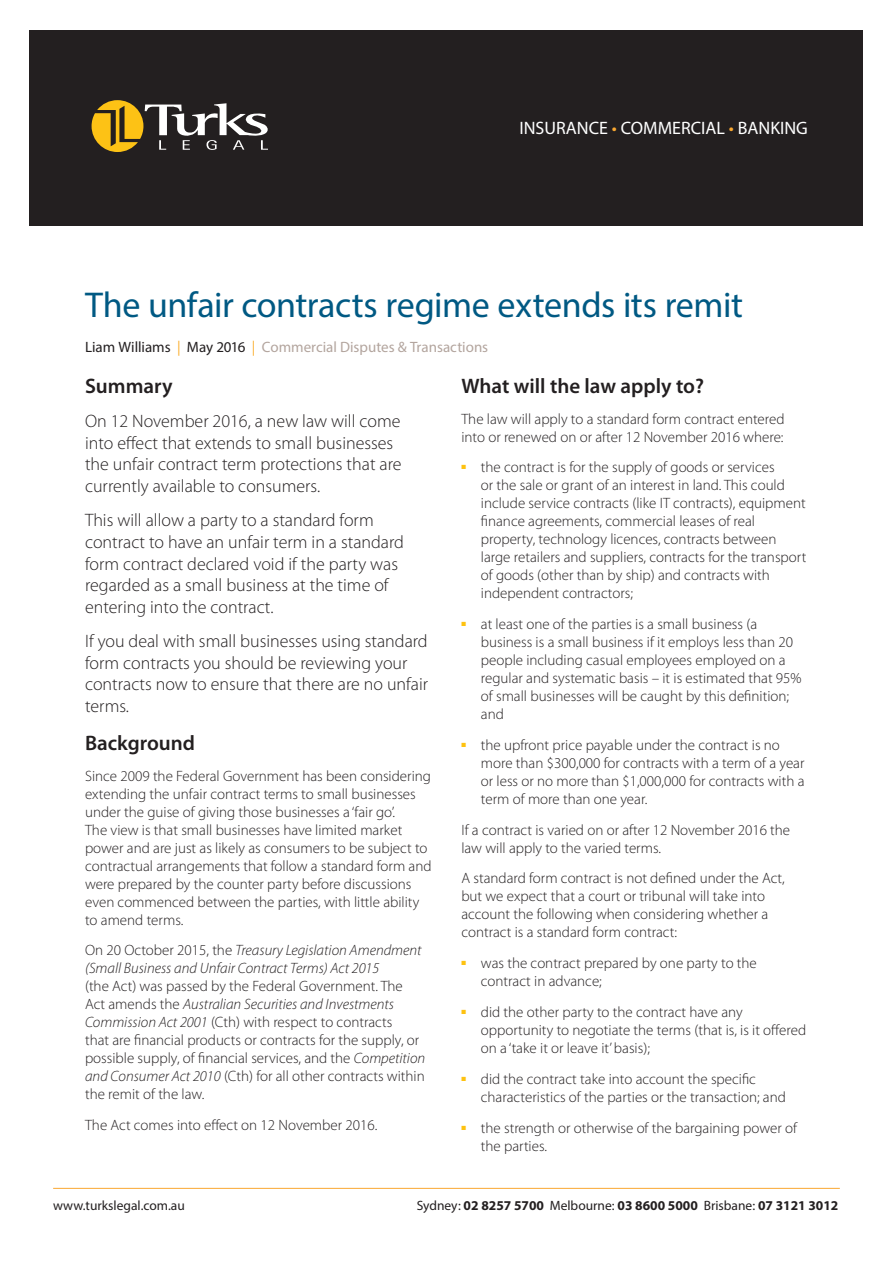
<style>
.page{position:relative;width:893px;height:1263px;background:#fff}
.page>*{position:absolute;margin:0;border:0;box-sizing:border-box;transform-origin:0 0}
.TurkAlert_body_text{font:36px "Myriad Pro";letter-spacing:-.01em;color:#005983}
.t1{font:600 21px "Myriad Pro";color:#231f20}
.t2{font:300 18px/21.6px "Myriad Pro";color:#231f20}
.t3{font:18px "Myriad Pro";color:#fff}
.t4{font:300 15px/18px "Myriad Pro";color:#231f20}
.t5{font:15px "Myriad Pro";letter-spacing:-.005em;color:#b3a59e}
.t6{font:700 13.5px "Myriad Pro";color:#231f20}
.t7{font:13.5px "Myriad Pro";color:#231f20}
.s1{color:#faa831}
.s2{color:#231f20}
.s3{color:#fbb033}
.s4{font-style:italic}
.s5{font-weight:400}
</style>
<div class="page">
<div style="left:30px;top:30px;width:833px;height:195px;background:#231f20"></div>
<hr style="left:53px;top:1188px;width:787px;height:1px;background:#faa831">
<svg style="left:92px;top:100px;width:176px;height:52px"></svg>
<p class="t3" style="left:519px;top:116px;width:290px">INSURANCE <span class="s1">•</span> COMMERCIAL <span class="s1">•</span> BANKING</p>
<p class="TurkAlert_body_text" style="left:85px;top:283px;width:659px">The unfair contracts regime extends its remit</p>
<p class="t5" style="left:85px;top:337px;width:405px"><span class="s2">Liam Williams</span> <span class="s3">|</span> <span class="s2">May 2016</span> <span class="s3">|</span> Commercial Disputes &amp; Transactions</p>
<p class="t1" style="left:85px;top:372px;width:89px">Summary</p>
<p class="t2" style="left:85px;top:410px;width:318px">On 12 November 2016, a new law will come into effect that extends to small businesses the unfair contract term protections that are currently available to consumers.</p>
<p class="t2" style="left:85px;top:509px;width:320px">This will allow a party to a standard form contract to have an unfair term in a standard form contract declared void if the party was regarded as a small business at the time of entering into the contract.</p>
<p class="t2" style="left:85px;top:630px;width:345px">If you deal with small businesses using standard form contracts you should be reviewing your contracts now to ensure that there are no unfair terms.</p>
<p class="t1" style="left:85px;top:729px;width:112px">Background</p>
<p class="t4" style="left:85px;top:766px;width:348px">Since 2009 the Federal Government has been considering extending the unfair contract terms to small businesses under the guise of giving those businesses a ‘fair go’.<br>The view is that small businesses have limited market power and are just as likely as consumers to be subject to contractual arrangements that follow a standard form and were prepared by the counter party before discussions even commenced between the parties, with little ability to amend terms.</p>
<p class="t4" style="left:85px;top:941px;width:342px">On 20 October 2015, the <span class="s4">Treasury Legislation Amendment (Small Business and Unfair Contract Terms) Act 2015<br></span>(the Act) was passed by the Federal Government. The Act amends the <span class="s4">Australian Securities and Investments Commission Act 2001</span> (Cth) with respect to contracts<br>that are financial products or contracts for the supply, or possible supply, of financial services, and the <span class="s4">Competition and Consumer Act 2010</span> (Cth) for all other contracts within the remit of the law.</p>
<p class="t4" style="left:85px;top:1116px;width:294px">The Act comes into effect on 12 November 2016.</p>
<p class="t1" style="left:461px;top:372px;width:244px">What will the law apply to?</p>
<p class="t4" style="left:461px;top:409px;width:325px">The law will apply to a standard form contract entered into or renewed on or after 12 November 2016 where:</p>
<p class="t4" style="left:481px;top:458px;width:327px;text-indent:-20px"><sup>■</sup> the contract is for the supply of goods or services<br>or the sale or grant of an interest in land. This could include service contracts (like IT contracts), equipment finance agreements, commercial leases of real property, technology licences, contracts between large retailers and suppliers, contracts for the transport of goods (other than by ship) and contracts with independent contractors;</p>
<p class="t4" style="left:481px;top:615px;width:322px;text-indent:-20px"><sup>■</sup> at least one of the parties is a small business (a business is a small business if it employs less than 20 people including casual employees employed on a regular and systematic basis – it is estimated that 95% of small businesses will be caught by this definition; and</p>
<p class="t4" style="left:481px;top:736px;width:325px;text-indent:-20px"><sup>■</sup> the upfront price payable under the contract is no more than $300,000 for contracts with a term of a year or less or no more than $1,000,000 for contracts with a term of more than one year.</p>
<p class="t4" style="left:461px;top:820px;width:330px">If a contract is varied on or after 12 November 2016 the law will apply to the varied terms.</p>
<p class="t4" style="left:461px;top:869px;width:325px">A standard form contract is not defined under the Act, but we expect that a court or tribunal will take into account the following when considering whether a contract is a standard form contract:</p>
<p class="t4" style="left:481px;top:954px;width:278px;text-indent:-20px"><sup>■</sup> was the contract prepared by one party to the contract in advance;</p>
<p class="t4" style="left:481px;top:1003px;width:327px;text-indent:-20px"><sup>■</sup> did the other party to the contract have any opportunity to negotiate the terms (that is, is it offered on a ‘take it or leave it’ basis);</p>
<p class="t4" style="left:481px;top:1069px;width:307px;text-indent:-20px"><sup>■</sup> did the contract take into account the specific characteristics of the parties or the transaction; and</p>
<p class="t4" style="left:481px;top:1118px;width:318px;text-indent:-20px"><sup>■</sup> the strength or otherwise of the bargaining power of the parties.</p>
<p class="t7" style="left:53px;top:1197px;width:133px">www.turkslegal.com.au</p>
<p class="t6" style="left:417px;top:1196px;width:423px"><span class="s5">Sydney:</span> 02 8257 5700 <span class="s5">Melbourne:</span> 03 8600 5000 <span class="s5">Brisbane:</span> 07 3121 3012</p>
</div>
